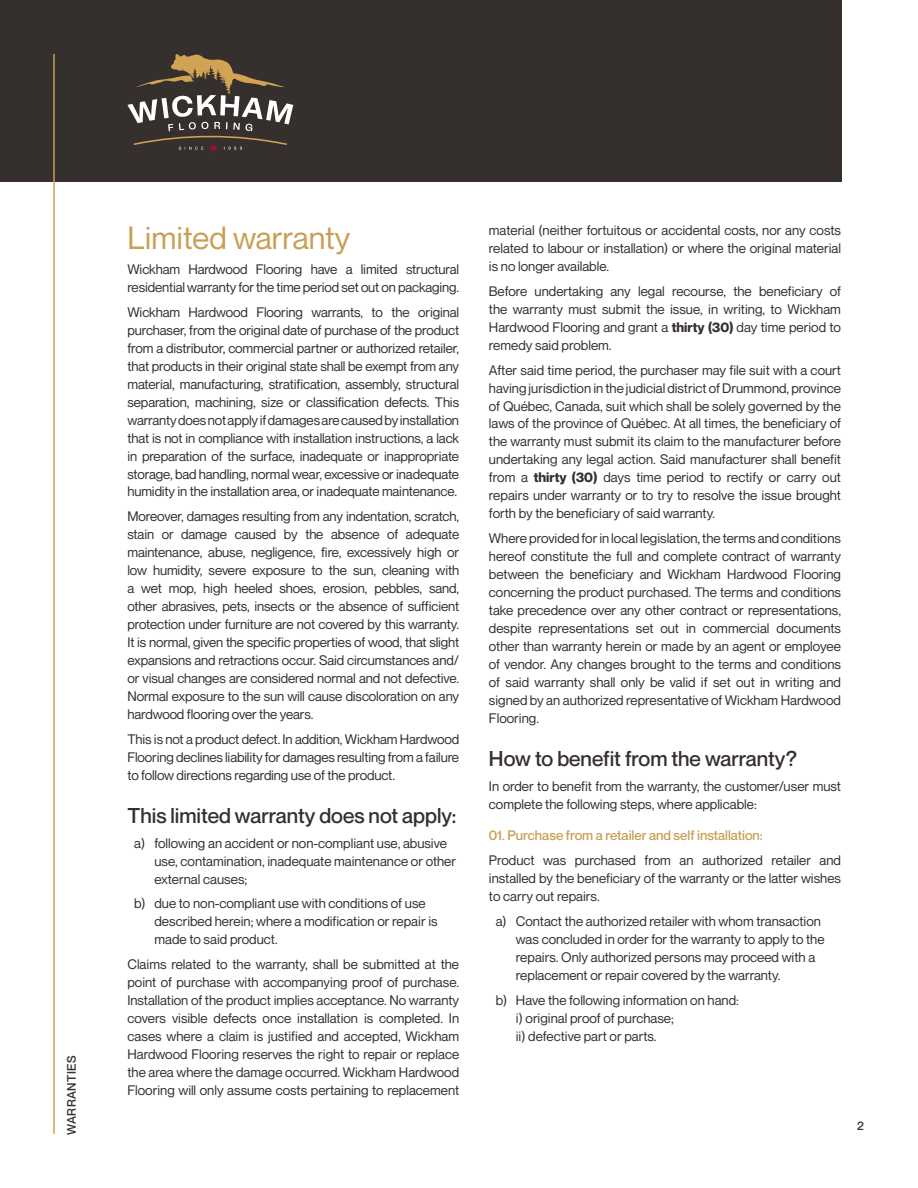
<style>
.page{position:relative;width:918px;height:1188px;background:#fff}
.page>*{position:absolute;margin:0;border:0;box-sizing:border-box;transform-origin:0 0}
.t1{font:31.5px "Neue Montreal";color:#c89f55}
.t2{font:500 21px "Neue Montreal";color:#352f2d}
.t3{font:13.5px/18px "Neue Montreal";color:#352f2d;text-align:justify}
.t4{font:500 13.5px "Neue Montreal";color:#c89f55}
.t5{font:500 12px "Neue Montreal";letter-spacing:.035em;color:#352f2d}
.s1{font-weight:700}
</style>
<div class="page">
<div style="left:0;top:0;width:841px;height:181px;background:#352f2d"></div>
<svg style="left:127px;top:54px;width:166px;height:98px"></svg>
<hr style="left:53px;top:54px;width:2px;height:1080px;background:#c89f55">
<p class="t5" style="left:64px;top:1135px;width:81px;rotate:-90deg">WARRANTIES</p>
<h1 class="t1" style="left:127px;top:219px;width:224px">Limited warranty</h1>
<p class="t3" style="left:127px;top:260px;width:333px">Wickham Hardwood Flooring have a limited structural residential warranty for the time period set out on packaging.</p>
<p class="t3" style="left:127px;top:303px;width:333px">Wickham Hardwood Flooring warrants, to the original purchaser, from the original date of purchase of the product from a distributor, commercial partner or authorized retailer, that products in their original state shall be exempt from any material, manufacturing, stratification, assembly, structural separation, machining, size or classification defects. This warranty does not apply if damages are caused by installation that is not in compliance with installation instructions, a lack in preparation of the surface, inadequate or inappropriate storage, bad handling, normal wear, excessive or inadequate humidity in the installation area, or inadequate maintenance.</p>
<p class="t3" style="left:127px;top:508px;width:333px">Moreover, damages resulting from any indentation, scratch, stain or damage caused by the absence of adequate maintenance, abuse, negligence, fire, excessively high or low humidity, severe exposure to the sun, cleaning with a wet mop, high heeled shoes, erosion, pebbles, sand, other abrasives, pets, insects or the absence of sufficient protection under furniture are not covered by this warranty.<br>It is normal, given the specific properties of wood, that slight expansions and retractions occur. Said circumstances and/ or visual changes are considered normal and not defective.<br>Normal exposure to the sun will cause discoloration on any hardwood flooring over the years.</p>
<p class="t3" style="left:127px;top:730px;width:333px">This is not a product defect. In addition, Wickham Hardwood Flooring declines liability for damages resulting from a failure to follow directions regarding use of the product.</p>
<h2 class="t2" style="left:127px;top:803px;width:331px">This limited warranty does not apply:</h2>
<p class="t3" style="left:154px;top:834px;width:303px;text-align:left;text-indent:-20px">a) following an accident or non-compliant use, abusive use, contamination, inadequate maintenance or other external causes;</p>
<p class="t3" style="left:154px;top:895px;width:285px;text-align:left;text-indent:-20px">b) due to non-compliant use with conditions of use described herein; where a modification or repair is made to said product.</p>
<p class="t3" style="left:127px;top:955px;width:333px">Claims related to the warranty, shall be submitted at the point of purchase with accompanying proof of purchase.<br>Installation of the product implies acceptance. No warranty covers visible defects once installation is completed. In cases where a claim is justified and accepted, Wickham Hardwood Flooring reserves the right to repair or replace the area where the damage occurred. Wickham Hardwood Flooring will only assume costs pertaining to replacement</p>
<p class="t3" style="left:489px;top:221px;width:354px">material (neither fortuitous or accidental costs, nor any costs related to labour or installation) or where the original material is no longer available.</p>
<p class="t3" style="left:489px;top:282px;width:354px">Before undertaking any legal recourse, the beneficiary of the warranty must submit the issue, in writing, to Wickham Hardwood Flooring and grant a <span class="s1">thirty (30)</span> day time period to remedy said problem.</p>
<p class="t3" style="left:489px;top:361px;width:354px">After said time period, the purchaser may file suit with a court having jurisdiction in the judicial district of Drummond, province of Québec, Canada, suit which shall be solely governed by the laws of the province of Québec. At all times, the beneficiary of the warranty must submit its claim to the manufacturer before undertaking any legal action. Said manufacturer shall benefit from a <span class="s1">thirty (30)</span> days time period to rectify or carry out repairs under warranty or to try to resolve the issue brought forth by the beneficiary of said warranty.</p>
<p class="t3" style="left:489px;top:529px;width:354px">Where provided for in local legislation, the terms and conditions hereof constitute the full and complete contract of warranty between the beneficiary and Wickham Hardwood Flooring concerning the product purchased. The terms and conditions take precedence over any other contract or representations, despite representations set out in commercial documents other than warranty herein or made by an agent or employee of vendor. Any changes brought to the terms and conditions of said warranty shall only be valid if set out in writing and signed by an authorized representative of Wickham Hardwood Flooring.</p>
<h2 class="t2" style="left:489px;top:746px;width:310px">How to benefit from the warranty?</h2>
<p class="t3" style="left:489px;top:777px;width:354px">In order to benefit from the warranty, the customer/user must complete the following steps, where applicable:</p>
<p class="t4" style="left:489px;top:827px;width:275px">01. Purchase from a retailer and self installation:</p>
<p class="t3" style="left:489px;top:851px;width:354px">Product was purchased from an authorized retailer and installed by the beneficiary of the warranty or the latter wishes to carry out repairs.</p>
<p class="t3" style="left:516px;top:912px;width:310px;text-align:left;text-indent:-20px">a) Contact the authorized retailer with whom transaction was concluded in order for the warranty to apply to the repairs. Only authorized persons may proceed with a replacement or repair covered by the warranty.</p>
<p class="t3" style="left:516px;top:991px;width:225px;text-align:left;text-indent:-20px">b) Have the following information on hand: i) original proof of purchase;<br>ii) defective part or parts.</p>
<p class="t5" style="left:857px;top:1119px;width:8px">2</p>
</div>
